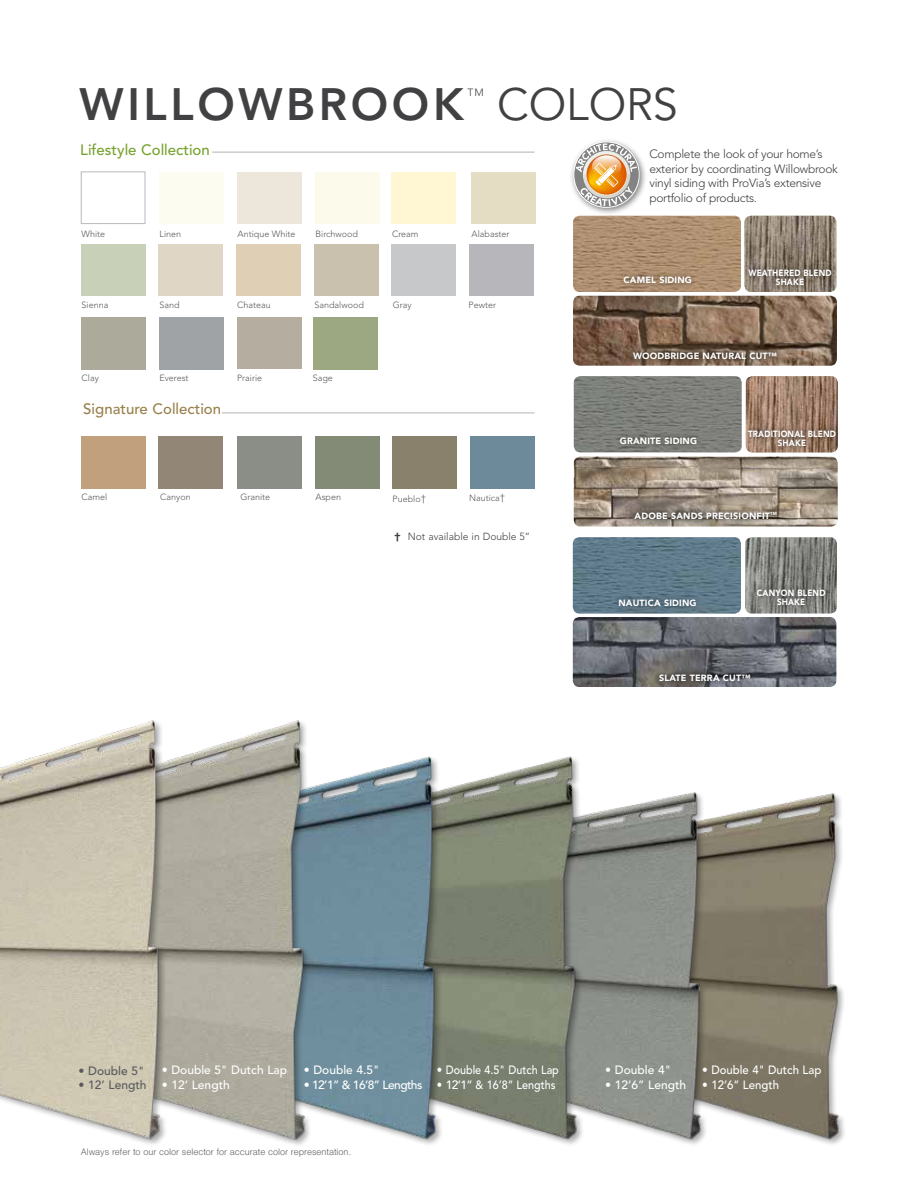
<style>
.page{position:relative;width:918px;height:1188px;background:#fff}
.page>*{position:absolute;margin:0;border:0;box-sizing:border-box;transform-origin:0 0}
.t1{font:800 45px "Avenir LT Std";letter-spacing:.08em;color:#414042}
.t2{font:45px "Avenir LT Std";color:#414042}
.t3{font:500 15px "Avenir LT Std";color:#78a22f}
.t4{font:500 15px "Avenir LT Std";color:#99804b}
.t5{font:300 12px/14.4px "Avenir LT Std";letter-spacing:-.025em;color:#414042}
.t6{font:500 12px "Avenir LT Std";color:#fff}
.t7{font:500 12px "Avenir LT Std";color:#fff;scale:.9 1}
.t8{font:500 12px "Avenir LT Std";color:#fff;scale:.95 1}
.t9{font:500 12px "Avenir LT Std";letter-spacing:-.05em;color:#fff}
.t10{font:500 12px "Avenir LT Std";color:#58595b}
.t11{font:300 10.5px "Avenir LT Std";color:#414042}
.t12{font:300 10.35px "Avenir LT Std";color:#414042}
.t13{font:300 9px "Avenir LT Std";color:#58595b}
.t14{font:900 9px "Avenir LT Std";letter-spacing:.02em;color:#fff}
.t15{font:300 9px "Helvetica";color:#606163}
.t16{font:900 9px/9px "Avenir LT Std";letter-spacing:.02em;color:#fff;text-align:center;scale:.9 1}
.s1{font-size:10.35px}
.s2{font-weight:900}
</style>
<div class="page">
<img style="left:708px;top:793px;width:136px;height:351px">
<img style="left:585px;top:792px;width:121px;height:352px">
<img style="left:444px;top:756px;width:138px;height:388px">
<img style="left:313px;top:756px;width:128px;height:388px">
<img style="left:168px;top:720px;width:142px;height:424px">
<div style="left:0;top:720px;width:168px;height:427px;background:#000;opacity:.33"></div>
<img style="left:0;top:720px;width:165px;height:424px">
<img style="left:574px;top:376px;width:168px;height:76px">
<img style="left:746px;top:376px;width:92px;height:48px">
<img style="left:574px;top:457px;width:264px;height:70px">
<div style="left:614px;top:432px;width:88px;height:18px;background:#000;opacity:.5"></div>
<div style="left:742px;top:424px;width:100px;height:28px;background:#000;opacity:.5"></div>
<svg style="left:629px;top:506px;width:154px;height:19px;background:#837a6f"></svg>
<img style="left:573px;top:216px;width:168px;height:76px">
<img style="left:573px;top:296px;width:264px;height:70px">
<img style="left:744px;top:216px;width:92px;height:76px">
<div style="left:618px;top:271px;width:79px;height:18px;background:#000;opacity:.5"></div>
<div style="left:743px;top:263px;width:94px;height:28px;background:#000;opacity:.5"></div>
<svg style="left:627px;top:347px;width:155px;height:18px;background:#695645"></svg>
<img style="left:573px;top:537px;width:168px;height:77px">
<img style="left:573px;top:617px;width:263px;height:70px">
<img style="left:745px;top:537px;width:92px;height:77px">
<div style="left:613px;top:593px;width:89px;height:19px;background:#000;opacity:.5"></div>
<svg style="left:654px;top:668px;width:102px;height:18px;background:#59595a"></svg>
<div style="left:751px;top:583px;width:80px;height:28px;background:#000;opacity:.5"></div>
<div style="left:569px;top:137px;width:79px;height:79px;background:#000;opacity:.5"></div>
<svg style="left:573px;top:141px;width:67px;height:67px"></svg>
<div style="left:392px;top:172px;width:64px;height:51px;background:#fff6d4"></div>
<div style="left:470px;top:436px;width:64px;height:52px;background:#6c8a9a"></div>
<div style="left:81px;top:172px;width:64px;height:52px;background:#fff;border:1px solid #b7b9bb"></div>
<div style="left:159px;top:172px;width:64px;height:51px;background:#fcfcf0"></div>
<div style="left:315px;top:172px;width:64px;height:51px;background:#fcfaeb"></div>
<div style="left:237px;top:172px;width:64px;height:51px;background:#ece7da"></div>
<div style="left:392px;top:244px;width:64px;height:52px;background:#c7c8ca"></div>
<div style="left:470px;top:244px;width:64px;height:52px;background:#b7b6bb"></div>
<div style="left:159px;top:317px;width:64px;height:52px;background:#a0a3a5"></div>
<div style="left:237px;top:436px;width:64px;height:52px;background:#8a8e87"></div>
<div style="left:81px;top:244px;width:64px;height:52px;background:#c8d1b8"></div>
<div style="left:314px;top:317px;width:64px;height:52px;background:#9ba882"></div>
<div style="left:315px;top:436px;width:64px;height:52px;background:#838a75"></div>
<div style="left:471px;top:172px;width:64px;height:51px;background:#e4ddc4"></div>
<div style="left:159px;top:244px;width:64px;height:52px;background:#dfd6c6"></div>
<div style="left:236px;top:244px;width:65px;height:52px;background:#dfcfb4"></div>
<div style="left:314px;top:244px;width:64px;height:52px;background:#c9c0ae"></div>
<div style="left:81px;top:317px;width:64px;height:52px;background:#acaa9b"></div>
<div style="left:81px;top:436px;width:64px;height:52px;background:#c0a07d"></div>
<div style="left:158px;top:436px;width:65px;height:52px;background:#928676"></div>
<div style="left:392px;top:436px;width:64px;height:52px;background:#8a816d"></div>
<div style="left:237px;top:317px;width:64px;height:52px;background:#b5ad9f"></div>
<hr style="left:212px;top:151px;width:323px;height:2px;background:#cbcdce">
<hr style="left:222px;top:412px;width:313px;height:2px;background:#cbcdce">
<h1 class="t1" style="left:80px;top:78px;width:386px">WILLOWBROOK</h1>
<p class="t11" style="left:468px;top:86px;width:18px">TM</p>
<h1 class="t2" style="left:497px;top:79px;width:182px">COLORS</h1>
<h3 class="t5" style="left:649px;top:147px;width:190px">Complete the look of your home’s exterior by coordinating Willowbrook vinyl siding with ProVia’s extensive portfolio of products.</h3>
<p class="t13" style="left:392px;top:228px;width:28px">Cream</p>
<h2 class="t3" style="left:80px;top:141px;width:131px">Lifestyle Collection</h2>
<p class="t13" style="left:82px;top:228px;width:25px">White</p>
<p class="t13" style="left:160px;top:228px;width:23px">Linen</p>
<p class="t13" style="left:238px;top:228px;width:60px">Antique White</p>
<p class="t13" style="left:316px;top:228px;width:44px">Birchwood</p>
<p class="t13" style="left:472px;top:228px;width:39px">Alabaster</p>
<p class="t13" style="left:82px;top:300px;width:28px">Sienna</p>
<p class="t13" style="left:82px;top:372px;width:19px">Clay</p>
<p class="t13" style="left:159px;top:300px;width:22px">Sand</p>
<p class="t13" style="left:237px;top:300px;width:35px">Chateau</p>
<p class="t13" style="left:314px;top:300px;width:51px">Sandalwood</p>
<p class="t13" style="left:159px;top:372px;width:31px">Everest</p>
<p class="t13" style="left:237px;top:372px;width:27px">Prairie</p>
<p class="t13" style="left:313px;top:372px;width:22px">Sage</p>
<h2 class="t4" style="left:83px;top:400px;width:139px">Signature Collection</h2>
<p class="t13" style="left:393px;top:300px;width:20px">Gray</p>
<p class="t13" style="left:469px;top:300px;width:29px">Pewter</p>
<p class="t13" style="left:82px;top:492px;width:27px">Camel</p>
<p class="t13" style="left:160px;top:492px;width:32px">Canyon</p>
<p class="t13" style="left:393px;top:494px;width:35px">Pueblo<span class="s1">†</span></p>
<p class="t13" style="left:240px;top:492px;width:31px">Granite</p>
<p class="t13" style="left:316px;top:492px;width:27px">Aspen</p>
<p class="t13" style="left:469px;top:493px;width:38px">Nautica<span class="s1">†</span></p>
<p class="t12" style="left:395px;top:530px;width:137px"><span class="s2">†</span> Not available in Double 5”</p>
<p class="t14" style="left:624px;top:275px;width:70px">CAMEL SIDING</p>
<p class="t16" style="left:748px;top:268px;width:94px">WEATHERED BLEND<br>SHAKE</p>
<p class="t14" style="left:633px;top:351px;width:145px">WOODBRIDGE NATURAL CUT™</p>
<p class="t14" style="left:620px;top:436px;width:79px">GRANITE SIDING</p>
<p class="t16" style="left:748px;top:429px;width:99px">TRADITIONAL BLEND<br>SHAKE</p>
<p class="t14" style="left:635px;top:511px;width:144px">ADOBE SANDS PRECISIONFIT<sup>TM</sup></p>
<p class="t14" style="left:618px;top:597px;width:80px">NAUTICA SIDING</p>
<p class="t16" style="left:757px;top:588px;width:78px">CANYON BLEND<br>SHAKE</p>
<p class="t14" style="left:659px;top:672px;width:93px">SLATE TERRA CUT™</p>
<h3 class="t10" style="left:78px;top:1064px;width:67px">• Double 5"</h3>
<h3 class="t10" style="left:78px;top:1078px;width:70px">• 12’ Length</h3>
<h3 class="t6" style="left:162px;top:1063px;width:127px">• Double 5" Dutch Lap</h3>
<h3 class="t6" style="left:162px;top:1078px;width:70px">• 12’ Length</h3>
<h3 class="t6" style="left:304px;top:1063px;width:77px">• Double 4.5"</h3>
<h3 class="t9" style="left:304px;top:1078px;width:120px">• 12’1” &amp; 16’8” Lengths</h3>
<h3 class="t7" style="left:437px;top:1063px;width:137px">• Double 4.5" Dutch Lap</h3>
<h3 class="t7" style="left:437px;top:1078px;width:133px">• 12’1” &amp; 16’8” Lengths</h3>
<h3 class="t6" style="left:605px;top:1063px;width:67px">• Double 4"</h3>
<h3 class="t6" style="left:605px;top:1078px;width:82px">• 12’6” Length</h3>
<h3 class="t8" style="left:702px;top:1063px;width:127px">• Double 4" Dutch Lap</h3>
<h3 class="t8" style="left:702px;top:1078px;width:82px">• 12’6” Length</h3>
<p class="t15" style="left:81px;top:1147px;width:272px">Always refer to our color selector for accurate color representation.</p>
</div>
